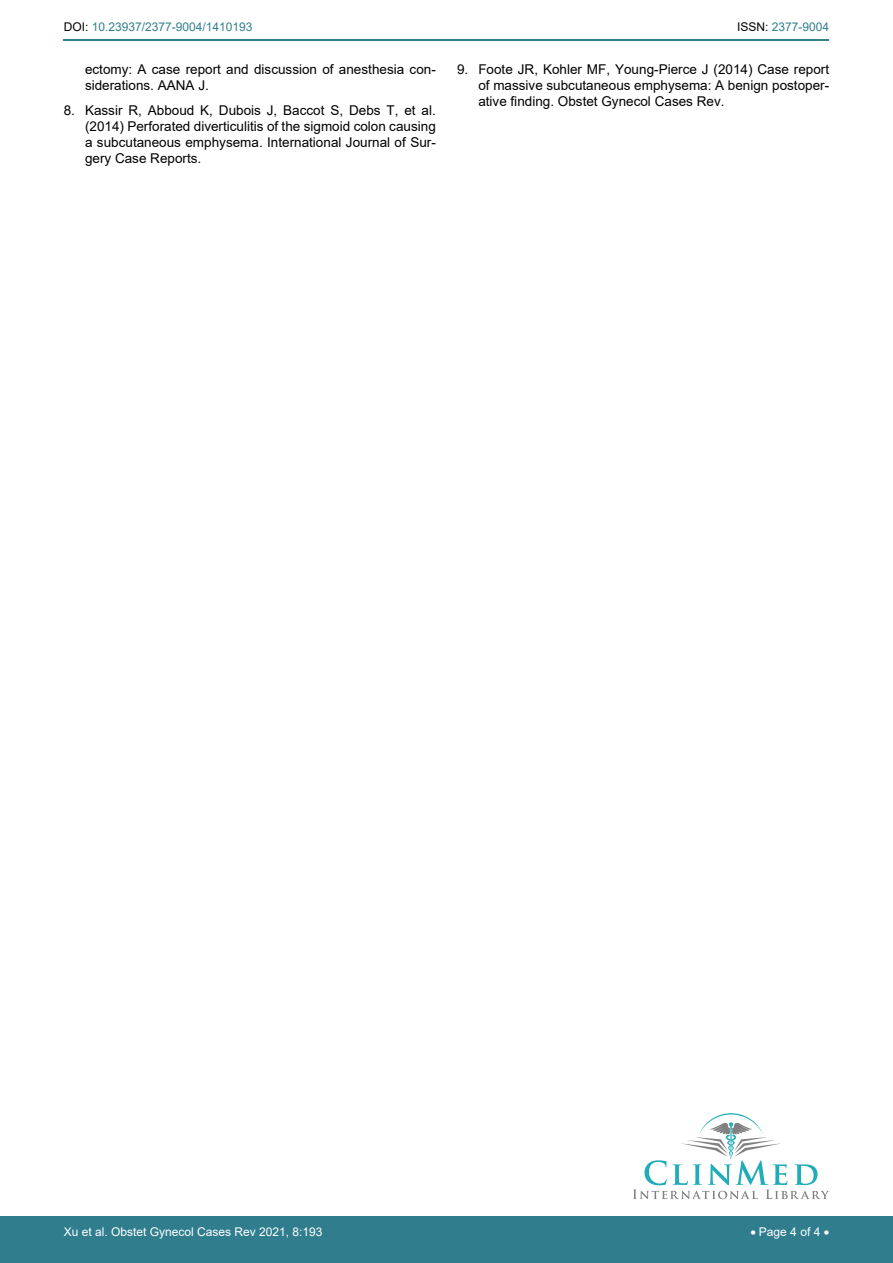
<style>
.page{position:relative;width:893px;height:1263px;background:#fff}
.page>*{position:absolute;margin:0;border:0;box-sizing:border-box;transform-origin:0 0}
.t1{font:13.5px/16.2px "Arial";color:#000;text-align:justify}
.t2{font:12px "Arial";color:#fff}
.t3{font:12px "Arial";color:#30808d}
.s1{color:#000}
</style>
<div class="page">
<hr style="left:64px;top:40px;width:765px;height:1px;background:#30808d">
<div style="left:0;top:1217px;width:893px;height:46px;background:#307d8d"></div>
<svg style="left:633px;top:1113px;width:196px;height:86px"></svg>
<p class="t3" style="left:64px;top:19px;width:190px"><span class="s1">DOI:</span> 10.23937/2377-9004/1410193</p>
<p class="t3" style="left:737px;top:19px;width:94px"><span class="s1">ISSN:</span> 2377-9004</p>
<p class="t1" style="left:85px;top:61px;width:352px">ectomy: A case report and discussion of anesthesia con&shy;siderations. AANA J.</p>
<p class="t1" style="left:85px;top:102px;width:352px;text-indent:-21px">8. Kassir R, Abboud K, Dubois J, Baccot S, Debs T, et al. (2014) Perforated diverticulitis of the sigmoid colon causing a subcutaneous emphysema. International Journal of Sur&shy;gery Case Reports.</p>
<p class="t1" style="left:478px;top:61px;width:352px;text-indent:-21px">9. Foote JR, Kohler MF, Young-Pierce J (2014) Case report of massive subcutaneous emphysema: A benign postoper&shy;ative finding. Obstet Gynecol Cases Rev.</p>
<p class="t2" style="left:64px;top:1223px;width:260px">Xu et al. Obstet Gynecol Cases Rev 2021, 8:193</p>
<p class="t2" style="left:750px;top:1223px;width:80px">• Page 4 of 4 •</p>
</div>
